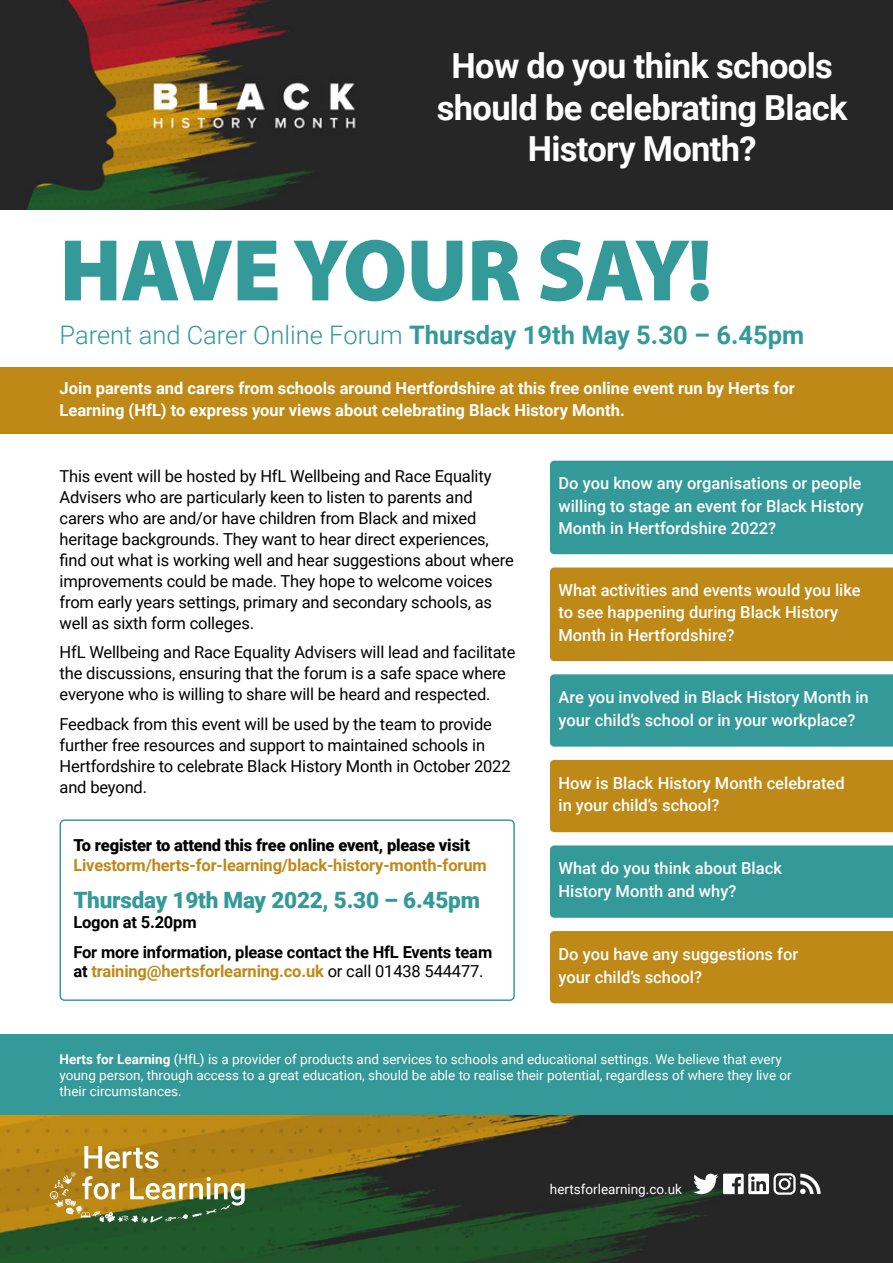
<style>
.page{position:relative;width:893px;height:1263px;background:#fff}
.page>*{position:absolute;margin:0;border:0;box-sizing:border-box;transform-origin:0 0}
.t1{font:88.5px "Myriad Variable Concept";letter-spacing:-.015em;color:#399}
.t2{font:700 34.5px/41.4px "Roboto";letter-spacing:-.02em;color:#fff;text-align:center}
.t3{font:700 25.5px "Roboto";color:#399}
.t4{font:900 22.5px "Roboto";letter-spacing:-.01em;color:#399}
.t5{font:16.5px/21px "Roboto";letter-spacing:-.01em;color:#000}
.t6{font:500 16.5px/22.5px "Roboto";color:#fff}
.t7{font:700 16.5px/22.5px "Roboto";color:#fff}
.t8{font:700 16.5px "Roboto";letter-spacing:-.01em;color:#bf8917}
.t9{font:700 16.5px/29.8px "Roboto";letter-spacing:-.01em;color:#000}
.t10{font:900 16.5px "Roboto";letter-spacing:-.01em;color:#000}
.t11{font:13.5px/16.2px "Roboto";color:#fff}
.s1{font-weight:300}
.s2{color:#000}
.s3{font-weight:400;color:#000}
.s4{font-weight:700}
</style>
<div class="page">
<img style="left:0;top:1115px;width:893px;height:148px">
<div style="left:0;top:1034px;width:893px;height:81px;background:#399"></div>
<div style="left:0;top:367px;width:893px;height:67px;background:#bf8917"></div>
<div style="left:550px;top:845px;width:343px;height:73px;background:#399"></div>
<div style="left:550px;top:567px;width:343px;height:94px;background:#bf8917"></div>
<div style="left:550px;top:931px;width:343px;height:72px;background:#bf8917"></div>
<div style="left:550px;top:461px;width:343px;height:93px;background:#399"></div>
<div style="left:550px;top:674px;width:343px;height:73px;background:#399"></div>
<div style="left:550px;top:760px;width:343px;height:72px;background:#bf8917"></div>
<div style="left:0;top:0;width:21px;height:210px;background:#262627"></div>
<div style="left:60px;top:819px;width:455px;height:182px;border:1px solid #399;border-radius:4px"></div>
<div style="left:748px;top:1173px;width:21px;height:21px;background:#fff;border-radius:2px"></div>
<svg style="left:751px;top:1176px;width:15px;height:15px"></svg>
<svg style="left:800px;top:1174px;width:21px;height:20px"></svg>
<div style="left:774px;top:1173px;width:22px;height:22px;border:2px solid #fff;border-radius:5px"></div>
<div style="left:779px;top:1178px;width:11px;height:12px;border:2px solid #fff;border-radius:50%"></div>
<svg style="left:693px;top:1174px;width:25px;height:20px"></svg>
<div style="left:723px;top:1174px;width:21px;height:20px;background:#fff"></div>
<svg style="left:732px;top:1177px;width:9px;height:17px"></svg>
<div style="left:19px;top:0;width:874px;height:210px;background:#262626"></div>
<img style="left:27px;top:0;width:329px;height:210px">
<svg style="left:50px;top:1146px;width:195px;height:77px;background:#a48d3e"></svg>
<h2 class="t2" style="left:437px;top:44px;width:412px">How do you think schools should be celebrating Black<br>History Month?</h2>
<h1 class="t1" style="left:60px;top:219px;width:654px">HAVE YOUR SAY!</h1>
<h3 class="t3" style="left:60px;top:317px;width:746px"><span class="s1">Parent and Carer Online Forum</span> Thursday 19th May 5.30 – 6.45pm</h3>
<p class="t7" style="left:60px;top:376px;width:737px">Join parents and carers from schools around Hertfordshire at this free online event run by Herts for<br>Learning (HfL) to express your views about celebrating Black History Month.</p>
<p class="t5" style="left:60px;top:465px;width:456px">This event will be hosted by HfL Wellbeing and Race Equality Advisers who are particularly keen to listen to parents and carers who are and/or have children from Black and mixed heritage backgrounds. They want to hear direct experiences, find out what is working well and hear suggestions about where improvements could be made. They hope to welcome voices from early years settings, primary and secondary schools, as well as sixth form colleges.</p>
<p class="t5" style="left:60px;top:641px;width:458px">HfL Wellbeing and Race Equality Advisers will lead and facilitate the discussions, ensuring that the forum is a safe space where everyone who is willing to share will be heard and respected.</p>
<p class="t5" style="left:60px;top:713px;width:453px">Feedback from this event will be used by the team to provide further free resources and support to maintained schools in Hertfordshire to celebrate Black History Month in October 2022 and beyond.</p>
<p class="t10" style="left:73px;top:834px;width:398px">To register to attend this free online event, please visit</p>
<p class="t8" style="left:73px;top:853px;width:415px">Livestorm/herts-for-learning/black-history-month-forum</p>
<h3 class="t4" style="left:73px;top:884px;width:408px">Thursday 19th May 2022, 5.30 – 6.45pm</h3>
<p class="t9" style="left:73px;top:906px;width:420px">Logon at 5.20pm<br>For more information, please contact the HfL Events team</p>
<p class="t8" style="left:73px;top:960px;width:412px"><span class="s2">at</span> training@hertsforlearning.co.uk <span class="s3">or call 01438 544477.</span></p>
<p class="t6" style="left:558px;top:471px;width:307px">Do you know any organisations or people willing to stage an event for Black History<br>Month in Hertfordshire 2022?</p>
<p class="t6" style="left:558px;top:578px;width:304px">What activities and events would you like to see happening during Black History<br>Month in Hertfordshire?</p>
<p class="t6" style="left:558px;top:685px;width:312px">Are you involved in Black History Month in your child’s school or in your workplace?</p>
<p class="t6" style="left:558px;top:771px;width:288px">How is Black History Month celebrated in your child’s school?</p>
<p class="t6" style="left:558px;top:857px;width:225px">What do you think about Black<br>History Month and why?</p>
<p class="t6" style="left:558px;top:942px;width:241px">Do you have any suggestions for your child’s school?</p>
<p class="t11" style="left:60px;top:1050px;width:734px"><span class="s4">Herts for Learning</span> (HfL) is a provider of products and services to schools and educational settings. We believe that every young person, through access to a great education, should be able to realise their potential, regardless of where they live or their circumstances.</p>
<p class="t11" style="left:550px;top:1180px;width:134px">hertsforlearning.co.uk</p>
</div>
